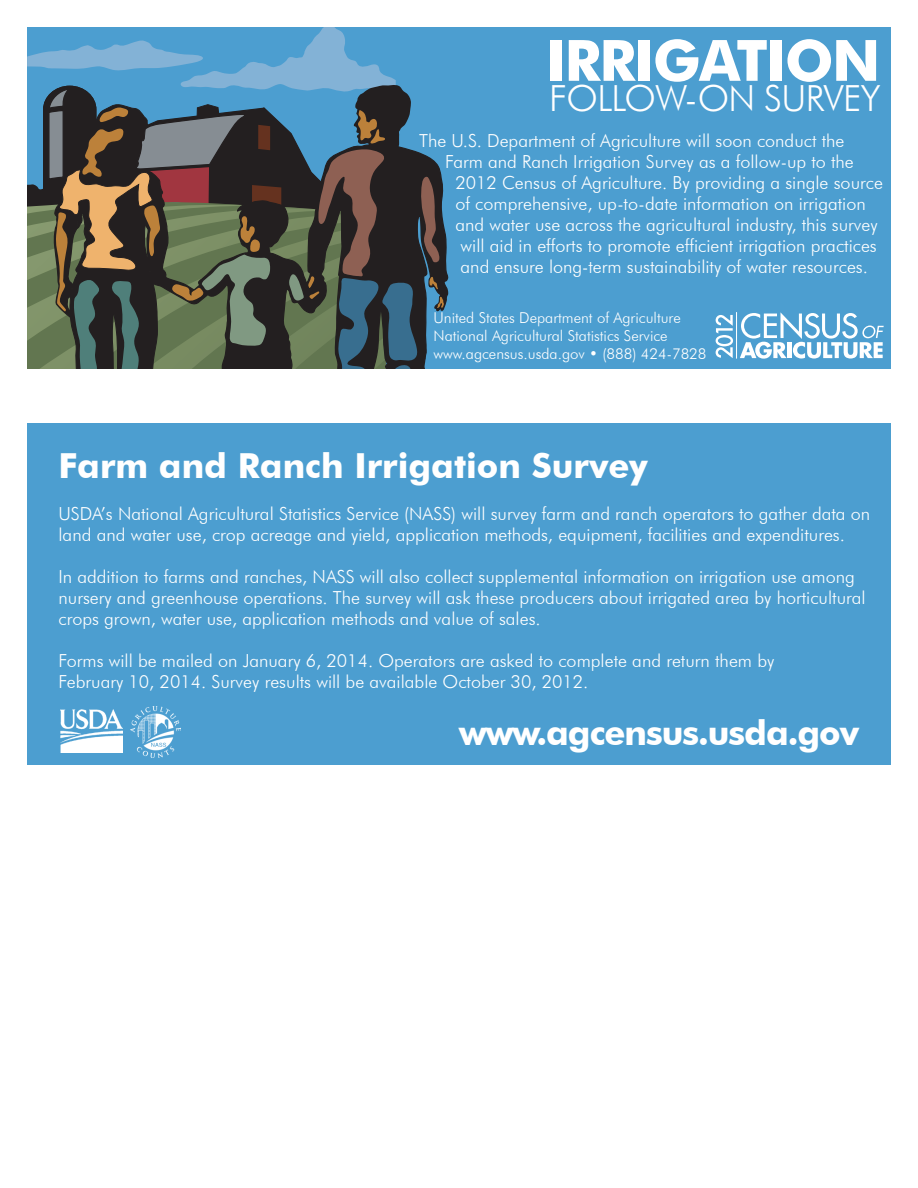
<style>
.page{position:relative;width:918px;height:1188px;background:#fff}
.page>*{position:absolute;margin:0;border:0;box-sizing:border-box;transform-origin:0 0}
.t1{font:700 57px "Futura BT";letter-spacing:-.03em;color:#fff}
.t2{font:300 36px "Futura BT";letter-spacing:-.02em;color:#fff}
.t3{font:700 34.5px "Futura BT";color:#fff}
.t4{font:700 34.5px "Futura BT";letter-spacing:-.03em;color:#fff}
.t5{font:300 18px/21px "Futura BT";color:#fff}
.t6{font:300 15px "Futura BT";color:#fff}
</style>
<div class="page">
<div style="left:444px;top:27px;width:447px;height:342px;background:#4c9ed0"></div>
<svg style="left:740px;top:312px;width:144px;height:46px"></svg>
<hr style="left:736px;top:312px;width:1px;height:46px;background:#fff">
<svg style="left:716px;top:315px;width:17px;height:43px"></svg>
<div style="left:27px;top:423px;width:864px;height:342px;background:#4c9ed0"></div>
<img style="left:130px;top:706px;width:51px;height:52px">
<img style="left:60px;top:710px;width:63px;height:43px">
<svg style="left:27px;top:27px;width:417px;height:342px;background:#52666a"></svg>
<p class="t1" style="left:546px;top:26px;width:336px">IRRIGATION</p>
<p class="t2" style="left:549px;top:76px;width:333px">FOLLOW-ON SURVEY</p>
<p class="t5" style="left:419px;top:130px;width:427px">The U.S. Department of Agriculture will soon conduct the</p>
<p class="t5" style="left:445px;top:151px;width:410px">Farm and Ranch Irrigation Survey as a follow-up to the</p>
<p class="t5" style="left:455px;top:172px;width:429px">2012 Census of Agriculture. By providing a single source</p>
<p class="t5" style="left:455px;top:193px;width:412px">of comprehensive, up-to-date information on irrigation</p>
<p class="t5" style="left:455px;top:214px;width:424px">and water use across the agricultural industry, this survey</p>
<p class="t5" style="left:461px;top:235px;width:418px">will aid in efforts to promote efficient irrigation practices</p>
<p class="t5" style="left:461px;top:256px;width:409px">and ensure long-term sustainability of water resources.</p>
<p class="t6" style="left:434px;top:309px;width:249px">United States Department of Agriculture</p>
<p class="t6" style="left:434px;top:327px;width:236px">National Agricultural Statistics Service</p>
<p class="t6" style="left:434px;top:345px;width:275px">www.agcensus.usda.gov • (888) 424-7828</p>
<p class="t3" style="left:58px;top:444px;width:591px">Farm and Ranch Irrigation Survey</p>
<p class="t5" style="left:58px;top:503px;width:813px">USDA’s National Agricultural Statistics Service (NASS) will survey farm and ranch operators to gather data on land and water use, crop acreage and yield, application methods, equipment, facilities and expenditures.</p>
<p class="t5" style="left:58px;top:566px;width:809px">In addition to farms and ranches, NASS will also collect supplemental information on irrigation use among nursery and greenhouse operations. The survey will ask these producers about irrigated area by horticultural crops grown, water use, application methods and value of sales.</p>
<p class="t5" style="left:58px;top:650px;width:717px">Forms will be mailed on January 6, 2014. Operators are asked to complete and return them by</p>
<p class="t5" style="left:58px;top:671px;width:531px">February 10, 2014. Survey results will be available October 30, 2012.</p>
<p class="t4" style="left:459px;top:711px;width:402px">www.agcensus.usda.gov</p>
</div>
